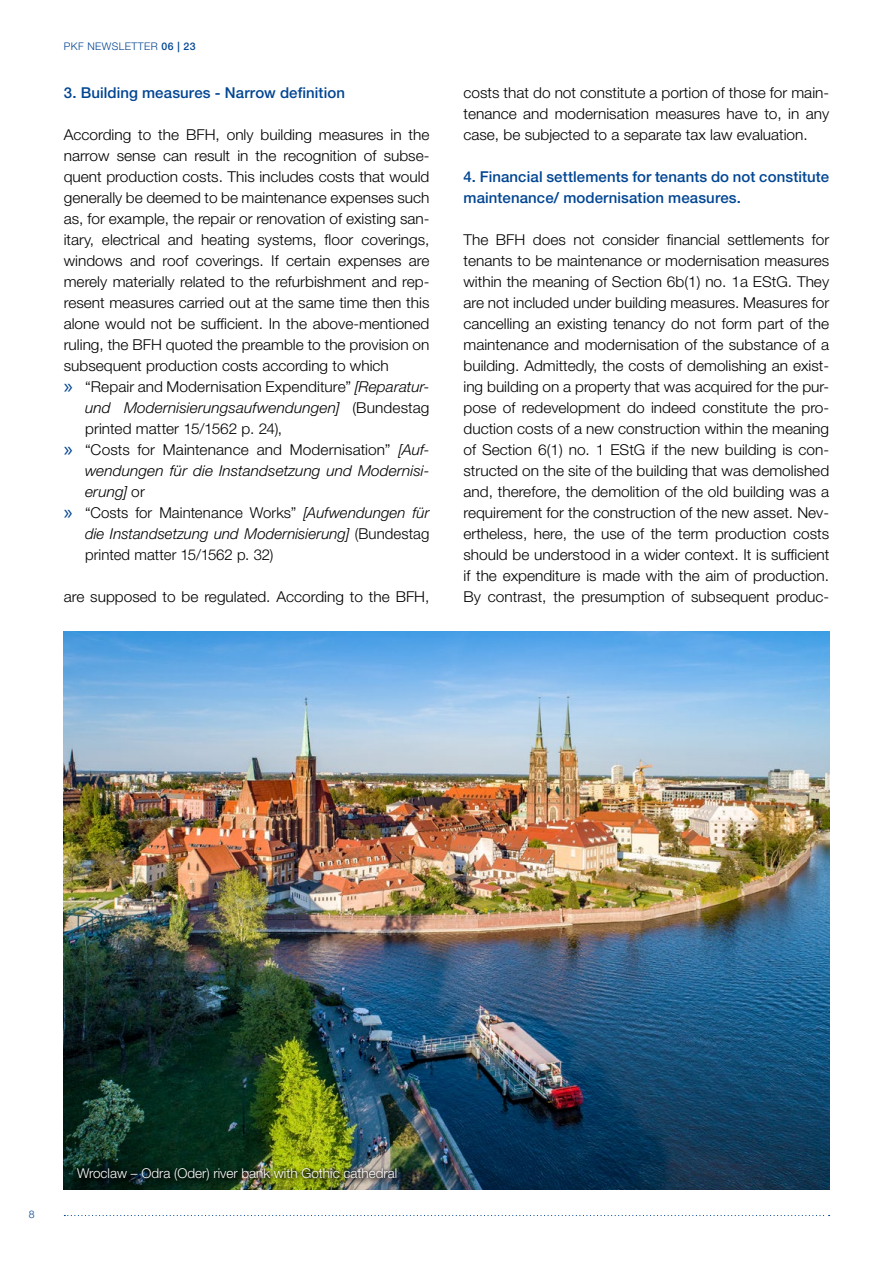
<style>
.page{position:relative;width:893px;height:1263px;background:#fff}
.page>*{position:absolute;margin:0;border:0;box-sizing:border-box;transform-origin:0 0}
.t1{font:300 15px/21px "Helvetica Neue LT Std";color:#000;text-align:justify}
.t2{font:italic 300 15px "Helvetica Neue LT Std";letter-spacing:.005em;color:#000}
.t3{font:500 15px/21px "Helvetica Neue LT Std";letter-spacing:.005em;color:#014593}
.t4{font:300 13.5px "Helvetica Neue LT Std";color:#fff}
.t5{font:300 10.5px "Helvetica Neue LT Std";letter-spacing:.04em;color:#014593}
.s1{font-weight:500}
.s2{font-family:"Myriad Pro";font-weight:400;font-size:21px;color:#014593}
.s3{font-style:italic}
.s4{font-style:normal}
</style>
<div class="page">
<img style="left:63px;top:631px;width:766px;height:559px">
<div style="left:76px;top:1168px;width:327px;height:20px;background:#000;opacity:.89"></div>
<div style="left:74px;top:1166px;width:326px;height:18px;background:#000;opacity:.89"></div>
<svg style="left:64px;top:1215px;width:766px;height:1px"></svg>
<p class="t5" style="left:64px;top:40px;width:133px">PKF NEWSLETTER <span class="s1">06 | 23</span></p>
<p class="t3" style="left:64px;top:82px;width:283px">3. Building measures - Narrow definition</p>
<p class="t1" style="left:64px;top:123px;width:367px">According to the BFH, only building measures in the</p>
<p class="t1" style="left:64px;top:144px;width:367px">narrow sense can result in the recognition of subse-</p>
<p class="t1" style="left:64px;top:165px;width:367px">quent production costs. This includes costs that would</p>
<p class="t1" style="left:64px;top:186px;width:367px">generally be deemed to be maintenance expenses such</p>
<p class="t1" style="left:64px;top:207px;width:367px">as, for example, the repair or renovation of existing san-</p>
<p class="t1" style="left:64px;top:228px;width:367px">itary, electrical and heating systems, floor coverings,</p>
<p class="t1" style="left:64px;top:249px;width:367px">windows and roof coverings. If certain expenses are</p>
<p class="t1" style="left:64px;top:270px;width:367px">merely materially related to the refurbishment and rep-</p>
<p class="t1" style="left:64px;top:291px;width:367px">resent measures carried out at the same time then this</p>
<p class="t1" style="left:64px;top:312px;width:367px">alone would not be sufficient. In the above-mentioned</p>
<p class="t1" style="left:64px;top:333px;width:367px">ruling, the BFH quoted the preamble to the provision on</p>
<p class="t1" style="left:64px;top:354px;width:327px">subsequent production costs according to which</p>
<p class="t1" style="left:64px;top:375px;width:366px"><span class="s2">»</span> “Repair and Modernisation Expenditure” <span class="s3">[Reparatur-</span></p>
<p class="t2" style="left:85px;top:398px;width:346px">und Modernisierungsaufwendungen] <span class="s4">(Bundestag</span></p>
<p class="t1" style="left:85px;top:417px;width:199px">printed matter 15/1562 p. 24),</p>
<p class="t1" style="left:64px;top:438px;width:367px"><span class="s2">»</span> “Costs for Maintenance and Modernisation” <span class="s3">[Auf-</span></p>
<p class="t2" style="left:85px;top:461px;width:346px">wendungen für die Instandsetzung und Modernisi-</p>
<p class="t2" style="left:85px;top:482px;width:61px">erung] <span class="s4">or</span></p>
<p class="t1" style="left:64px;top:501px;width:367px"><span class="s2">»</span> “Costs for Maintenance Works” <span class="s3">[Aufwendungen für</span></p>
<p class="t2" style="left:85px;top:524px;width:346px">die Instandsetzung und Modernisierung] <span class="s4">(Bundestag</span></p>
<p class="t1" style="left:85px;top:543px;width:190px">printed matter 15/1562 p. 32)</p>
<p class="t1" style="left:64px;top:585px;width:367px">are supposed to be regulated. According to the BFH,</p>
<p class="t1" style="left:463px;top:81px;width:367px">costs that do not constitute a portion of those for main&shy;tenance and modernisation measures have to, in any case, be subjected to a separate tax law evaluation.</p>
<p class="t3" style="left:463px;top:166px;width:367px">4. Financial settlements for tenants do not constitute maintenance/ modernisation measures.</p>
<p class="t1" style="left:463px;top:228px;width:367px">The BFH does not consider financial settlements for tenants to be maintenance or modernisation measures within the meaning of Section 6b(1) no. 1a EStG. They are not included under building measures. Measures for cancelling an existing tenancy do not form part of the maintenance and modernisation of the substance of a building. Admittedly, the costs of demolishing an exist&shy;ing building on a property that was acquired for the pur&shy;pose of redevelopment do indeed constitute the pro&shy;duction costs of a new construction within the meaning of Section 6(1) no. 1 EStG if the new building is con&shy;structed on the site of the building that was demolished and, therefore, the demolition of the old building was a requirement for the construction of the new asset. Nev&shy;ertheless, here, the use of the term production costs should be understood in a wider context. It is sufficient if the expenditure is made with the aim of production.<br>By contrast, the presumption of subsequent produc-</p>
<p class="t5" style="left:29px;top:1208px;width:7px">8</p>
<p class="t4" style="left:77px;top:1165px;width:322px">Wroclaw – Odra (Oder) river bank with Gothic cathedral</p>
</div>
